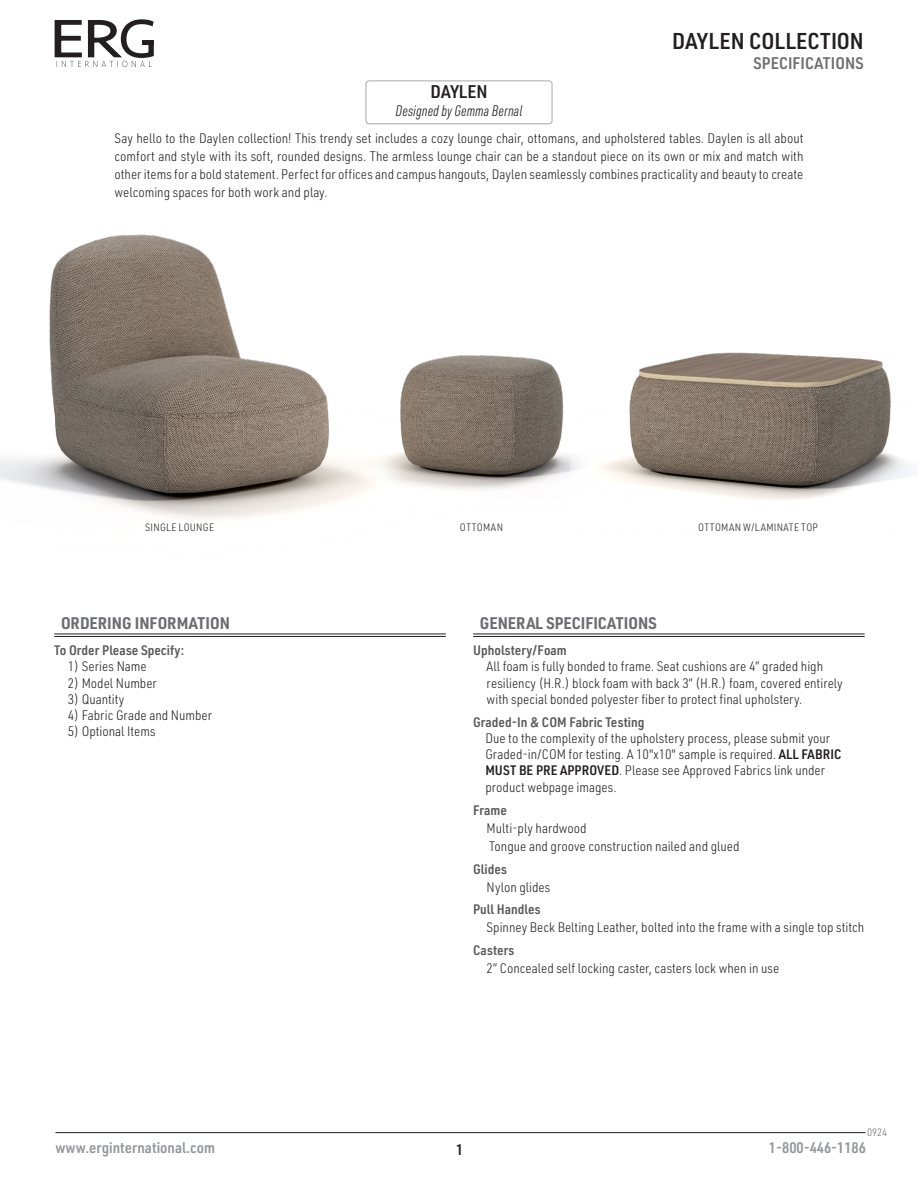
<style>
.page{position:relative;width:918px;height:1188px;background:#fff}
.page>*{position:absolute;margin:0;border:0;box-sizing:border-box;transform-origin:0 0}
.H_RT_PG_HEADER{font:600 22.5px "URWDIN Semi Cond";letter-spacing:.01em;color:#231f20}
.t1{font:600 18px "URWDIN Semi Cond";color:#231f20}
.NEW_Subhead_rule_below{font:700 16.5px "URWDIN Semi Cond";color:#6c6d70}
.H_RT_PG_HEADER-2{font:600 16.5px "URWDIN Semi Cond";letter-spacing:.01em;color:#6c6d70}
.t2{font:600 15px "URWDIN Semi Cond";color:#939598}
.Call_out_9_pt{font:italic 300 15px "URWDIN Cond";letter-spacing:.005em;color:#231f20}
.t3{font:600 15px "URWDIN Semi Cond";color:#231f20}
.New_Subhead_9pt_80{font:300 13.5px/16.2px "URWDIN Semi Cond";color:#231f20}
.New_List_text{font:300 13.5px "URWDIN Semi Cond";color:#231f20}
.New_Subhead_9pt_80-2{font:600 13.5px "URWDIN Semi Cond";color:#57585a}
.C_pictorial_specpg_text{font:300 10.5px "URWDIN Semi Cond";letter-spacing:.035em;color:#231f20}
.t4{font:300 10.5px "URWDIN Semi Cond";color:#6c6d70}
.s1{font-weight:600;color:#57585a}
.s2{font-weight:600}
</style>
<div class="page">
<hr style="left:56px;top:1132px;width:810px;height:1px;background:#231f20">
<svg style="left:54px;top:19px;width:100px;height:48px"></svg>
<div style="left:143px;top:40px;width:11px;height:5px;background:#231f20"></div>
<img style="left:439px;top:355px;width:131px;height:135px">
<img style="left:570px;top:352px;width:344px;height:148px">
<hr style="left:473px;top:634px;width:392px;height:1px;background:#231f20">
<hr style="left:473px;top:636px;width:392px;height:1px;background:#231f20">
<hr style="left:54px;top:634px;width:392px;height:1px;background:#231f20">
<hr style="left:54px;top:636px;width:392px;height:1px;background:#231f20">
<img style="left:0;top:234px;width:439px;height:286px">
<div style="left:366px;top:81px;width:186px;height:43px;border:1px solid #a8a9ad;border-radius:3px"></div>
<p class="H_RT_PG_HEADER" style="left:672px;top:26px;width:193px">DAYLEN COLLECTION</p>
<p class="H_RT_PG_HEADER-2" style="left:753px;top:52px;width:112px">SPECIFICATIONS</p>
<p class="t1" style="left:431px;top:79px;width:58px">DAYLEN</p>
<p class="Call_out_9_pt" style="left:395px;top:101px;width:129px">Designed by Gemma Bernal</p>
<p class="New_Subhead_9pt_80" style="left:115px;top:129px;width:690px;line-height:18px;text-align:justify">Say hello to the Daylen collection! This trendy set includes a cozy lounge chair, ottomans, and upholstered tables. Daylen is all about comfort and style with its soft, rounded designs. The armless lounge chair can be a standout piece on its own or mix and match with other items for a bold statement. Perfect for offices and campus hangouts, Daylen seamlessly combines practicality and beauty to create welcoming spaces for both work and play.</p>
<p class="C_pictorial_specpg_text" style="left:145px;top:521px;width:71px">SINGLE LOUNGE</p>
<p class="NEW_Subhead_rule_below" style="left:61px;top:612px;width:171px">ORDERING INFORMATION</p>
<p class="New_Subhead_9pt_80-2" style="left:54px;top:641px;width:132px">To Order Please Specify:</p>
<p class="New_Subhead_9pt_80" style="left:68px;top:658px;width:81px">1) Series Name</p>
<p class="New_Subhead_9pt_80" style="left:68px;top:674px;width:91px">2) Model Number</p>
<p class="New_Subhead_9pt_80" style="left:68px;top:691px;width:58px">3) Quantity</p>
<p class="New_Subhead_9pt_80" style="left:68px;top:707px;width:146px">4) Fabric Grade and Number</p>
<p class="New_Subhead_9pt_80" style="left:68px;top:723px;width:89px">5) Optional Items</p>
<p class="C_pictorial_specpg_text" style="left:460px;top:521px;width:45px">OTTOMAN</p>
<p class="C_pictorial_specpg_text" style="left:698px;top:521px;width:121px">OTTOMAN W/LAMINATE TOP</p>
<p class="NEW_Subhead_rule_below" style="left:480px;top:612px;width:178px">GENERAL SPECIFICATIONS</p>
<p class="New_Subhead_9pt_80-2" style="left:473px;top:641px;width:95px">Upholstery/Foam</p>
<p class="New_List_text" style="left:487px;top:658px;width:338px">All foam is fully bonded to frame. Seat cushions are 4” graded high</p>
<p class="New_List_text" style="left:487px;top:674px;width:358px">resiliency (H.R.) block foam with back 3” (H.R.) foam, covered entirely</p>
<p class="New_List_text" style="left:487px;top:690px;width:317px">with special bonded polyester fiber to protect final upholstery.</p>
<p class="New_Subhead_9pt_80" style="left:485px;top:714px;width:357px;text-indent:-12px"><span class="s1">Graded-In &amp; COM Fabric Testing<br></span>Due to the complexity of the upholstery process, please submit your Graded-in/COM for testing. A 10"x10" sample is required. <span class="s2">ALL FABRIC MUST BE PRE APPROVED</span>. Please see Approved Fabrics link under product webpage images.</p>
<p class="New_Subhead_9pt_80-2" style="left:473px;top:801px;width:35px">Frame</p>
<p class="New_List_text" style="left:487px;top:819px;width:102px">Multi-ply hardwood</p>
<p class="New_List_text" style="left:489px;top:837px;width:252px">Tongue and groove construction nailed and glued</p>
<p class="New_Subhead_9pt_80-2" style="left:473px;top:860px;width:35px">Glides</p>
<p class="New_List_text" style="left:487px;top:878px;width:65px">Nylon glides</p>
<p class="New_Subhead_9pt_80-2" style="left:473px;top:901px;width:69px">Pull Handles</p>
<p class="New_List_text" style="left:487px;top:919px;width:379px">Spinney Beck Belting Leather, bolted into the frame with a single top stitch</p>
<p class="New_Subhead_9pt_80-2" style="left:473px;top:942px;width:43px">Casters</p>
<p class="New_List_text" style="left:487px;top:960px;width:294px">2” Concealed self locking caster, casters lock when in use</p>
<p class="t4" style="left:867px;top:1125px;width:22px">0924</p>
<p class="t2" style="left:56px;top:1138px;width:161px">www.erginternational.com</p>
<p class="t2" style="left:769px;top:1138px;width:99px">1-800-446-1186</p>
<p class="t3" style="left:456px;top:1139px;width:9px">1</p>
</div>
